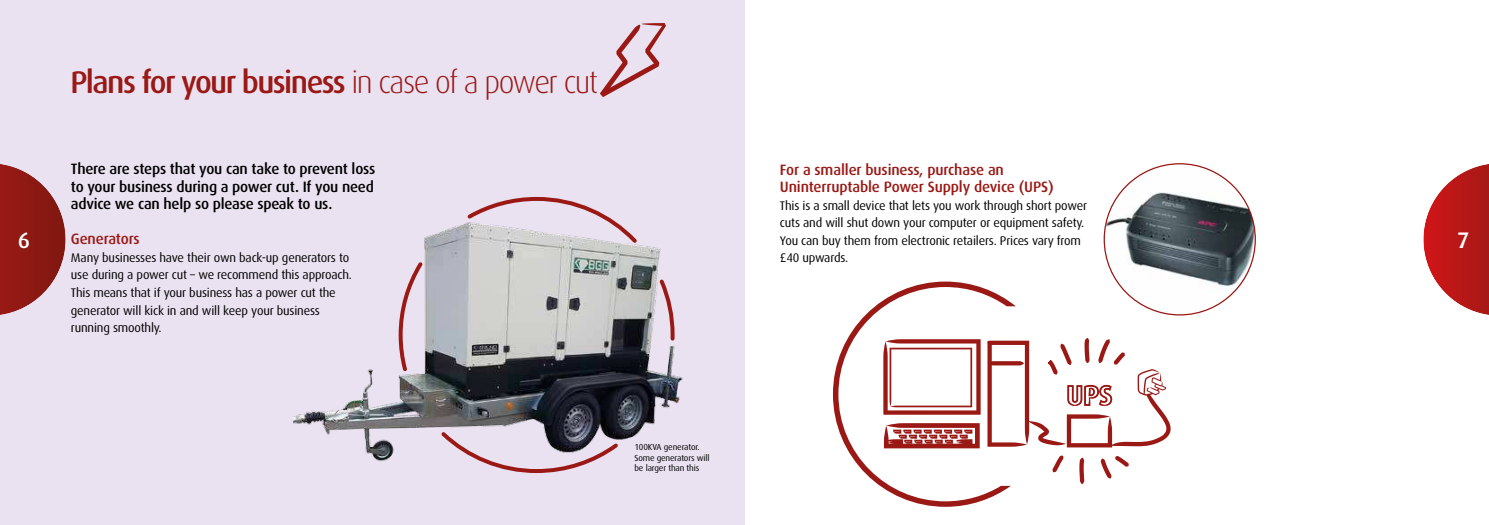
<style>
.page{position:relative;width:1489px;height:525px;background:#fff}
.page>*{position:absolute;margin:0;border:0;box-sizing:border-box;transform-origin:0 0}
.t1{font:500 31.25px "Dax";letter-spacing:-.05em;color:#9a1915}
.t2{font:500 22.5px "Dax";color:#fff}
.t3{font:500 15px/17.5px "Dax";letter-spacing:-.015em;color:#000;text-align:justify}
.t4{font:500 15px/17.5px "Dax";letter-spacing:-.01em;color:#9a1915}
.t5{font:12.5px/17.5px "Dax";letter-spacing:-.015em;color:#000}
.t6{font:8.75px/10.5px "Dax";letter-spacing:-.015em;color:#000}
.s1{font-weight:300}
</style>
<div class="page">
<div style="left:0;top:0;width:744px;height:524px;background:#eae2f1"></div>
<svg style="left:833px;top:281px;width:182px;height:225px"></svg>
<svg style="left:0;top:164px;width:66px;height:151px"></svg>
<svg style="left:1423px;top:164px;width:65px;height:151px"></svg>
<svg style="left:600px;top:23px;width:66px;height:74px"></svg>
<img style="left:1104px;top:164px;width:151px;height:151px;border-radius:75px">
<svg style="left:883px;top:423px;width:96px;height:25px"></svg>
<svg style="left:883px;top:339px;width:97px;height:76px"></svg>
<svg style="left:1052px;top:455px;width:11px;height:17px"></svg>
<svg style="left:1079px;top:457px;width:5px;height:27px"></svg>
<svg style="left:1100px;top:456px;width:28px;height:22px"></svg>
<svg style="left:986px;top:338px;width:184px;height:109px"></svg>
<img style="left:293px;top:224px;width:390px;height:238px">
<svg style="left:396px;top:258px;width:30px;height:116px"></svg>
<svg style="left:656px;top:276px;width:20px;height:66px"></svg>
<svg style="left:438px;top:428px;width:183px;height:45px"></svg>
<svg style="left:464px;top:196px;width:176px;height:50px"></svg>
<h1 class="t1" style="left:70px;top:68px;width:529px">Plans for your business <span class="s1">in case of a power cut</span></h1>
<p class="t3" style="left:71px;top:161px;width:306px">There are steps that you can take to prevent loss to your business during a power cut. If you need advice we can help so please speak to us.</p>
<p class="t4" style="left:71px;top:231px;width:70px">Generators</p>
<p class="t5" style="left:71px;top:249px;width:283px">Many businesses have their own back-up generators to use during a power cut – we recommend this approach.<br>This means that if your business has a power cut the generator will kick in and will keep your business running smoothly.</p>
<p class="t4" style="left:780px;top:162px;width:275px">For a smaller business, purchase an<br>Uninterruptable Power Supply device (UPS)</p>
<p class="t5" style="left:780px;top:197px;width:308px">This is a small device that lets you work through short power cuts and will shut down your computer or equipment safety.<br>You can buy them from electronic retailers. Prices vary from £40 upwards.</p>
<h2 class="t2" style="left:18px;top:230px;width:14px">6</h2>
<h2 class="t2" style="left:1456px;top:230px;width:14px">7</h2>
<p class="t6" style="left:634px;top:442px;width:77px">100KVA generator.<br>Some generators will be larger than this</p>
</div>
